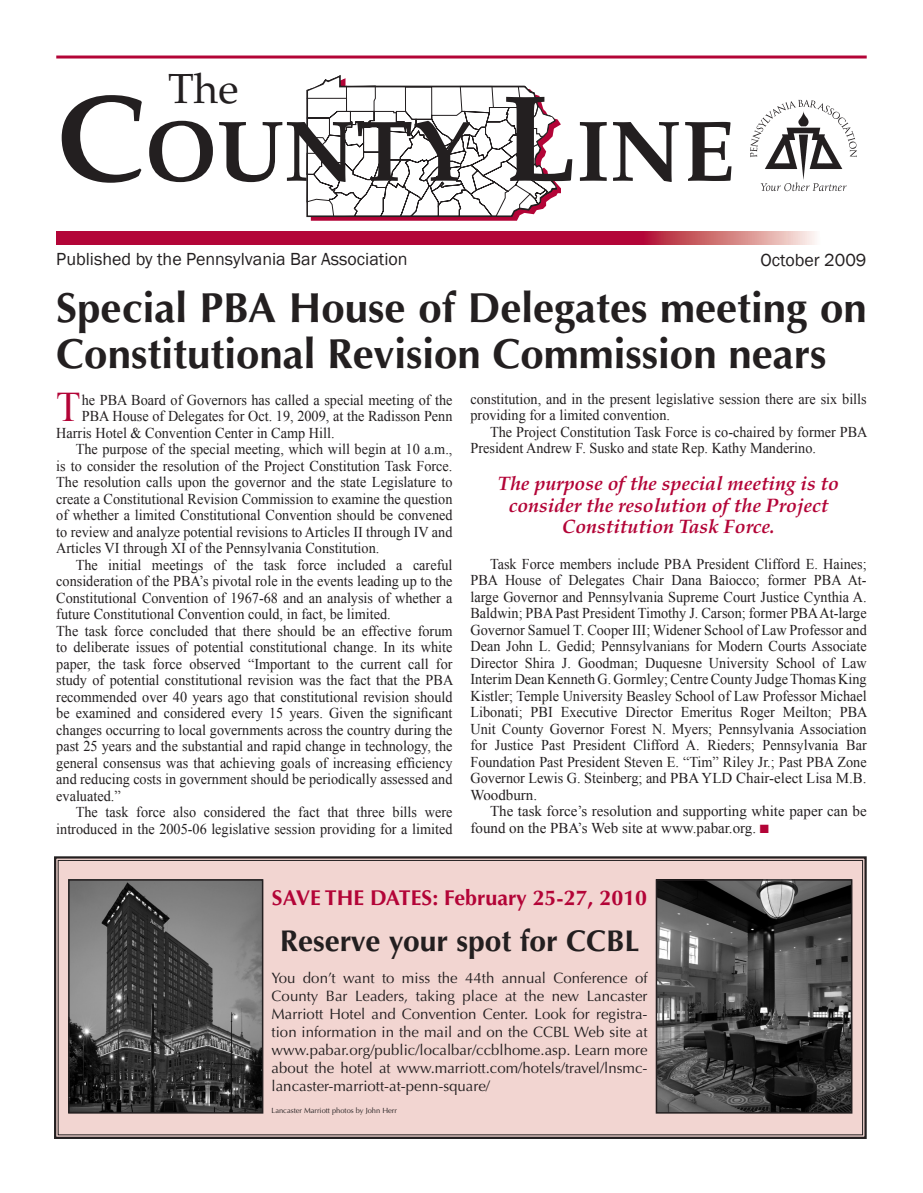
<style>
.page{position:relative;width:923px;height:1193px;background:#fff}
.page>*{position:absolute;margin:0;border:0;box-sizing:border-box;transform-origin:0 0}
.t1{font:700 86.1px "Palatino";color:#231f20}
.t2{font:42.15px "Times New Roman";color:#b30437;scale:.95 1}
.t3{font:700 42px/46.2px "Optima";color:#231f20}
.t4{font:42px "Palatino";color:#231f20}
.t5{font:700 30px "Optima";color:#231f20}
.t6{font:700 21.45px "Optima";color:#b30437}
.t7{font:italic 700 19.5px/21.5px "Book Antiqua";color:#b30437;text-align:center}
.t8{font:18px "Franklin Gothic";color:#231f20}
.t9{font:15px/16.5px "Times New Roman";color:#231f20;scale:.95 1}
.t10{font:15px/18px "Optima";color:#231f20;text-align:justify}
.t11{font:15px/16.5px "Times New Roman";color:#231f20}
.t12{font:7.5px "Optima";color:#231f20}
.s1{font-size:123px}
.s2{color:#b30437}
</style>
<div class="page">
<hr style="left:56px;top:55px;width:810px;height:3px;background:#b30437">
<svg style="left:306px;top:75px;width:255px;height:146px"></svg>
<svg style="left:56px;top:231px;width:759px;height:13px;background:#ba2149"></svg>
<img style="left:750px;top:99px;width:107px;height:93px">
<svg style="left:54px;top:856px;width:813px;height:283px;background:#e6cbc7"></svg>
<img style="left:71px;top:882px;width:189px;height:228px">
<div style="left:68px;top:879px;width:195px;height:234px;border:2px solid #231f20"></div>
<img style="left:658px;top:882px;width:191px;height:228px">
<div style="left:655px;top:879px;width:197px;height:234px;border:2px solid #231f20"></div>
<h3 class="t4" style="left:168px;top:64px;width:72px">The</h3>
<h1 class="t1" style="left:56px;top:101px;width:679px"><span class="s1">C</span>OUNTY <span class="s1">L</span>INE</h1>
<p class="t8" style="left:56px;top:248px;width:353px">Published by the Pennsylvania Bar Association</p>
<p class="t8" style="left:760px;top:249px;width:108px">October 2009</p>
<h3 class="t3" style="left:56px;top:285px;width:812px">Special PBA House of Delegates meeting on<br>Constitutional Revision Commission nears</h3>
<h2 class="t2" style="left:56px;top:379px;width:27px">T</h2>
<p class="t9" style="left:82px;top:391px;width:392px">he PBA Board of Governors has called a special meeting of the</p>
<p class="t9" style="left:470px;top:390px;width:418px">constitution, and in the present legislative session there are six bills providing for a limited convention.</p>
<p class="t9" style="left:470px;top:423px;width:419px;text-indent:20px">The Project Constitution Task Force is co-chaired by former PBA<br>President Andrew F. Susko and state Rep. Kathy Manderino.</p>
<p class="t9" style="left:82px;top:408px;width:391px">PBA House of Delegates for Oct. 19, 2009, at the Radisson Penn</p>
<p class="t9" style="left:56px;top:424px;width:294px">Harris Hotel &amp; Convention Center in Camp Hill.</p>
<p class="t9" style="left:76px;top:441px;width:398px">The purpose of the special meeting, which will begin at 10 a.m.,</p>
<p class="t9" style="left:56px;top:457px;width:418px">is to consider the resolution of the Project Constitution Task Force.</p>
<p class="t9" style="left:56px;top:474px;width:418px">The resolution calls upon the governor and the state Legislature to</p>
<p class="t9" style="left:56px;top:490px;width:418px">create a Constitutional Revision Commission to examine the question</p>
<p class="t9" style="left:56px;top:507px;width:418px">of whether a limited Constitutional Convention should be convened</p>
<p class="t9" style="left:56px;top:523px;width:418px">to review and analyze potential revisions to Articles II through IV and</p>
<p class="t9" style="left:56px;top:540px;width:341px">Articles VI through XI of the Pennsylvania Constitution.</p>
<p class="t9" style="left:76px;top:556px;width:398px">The initial meetings of the task force included a careful</p>
<p class="t9" style="left:56px;top:573px;width:418px">consideration of the PBA’s pivotal role in the events leading up to the</p>
<p class="t9" style="left:56px;top:589px;width:418px">Constitutional Convention of 1967-68 and an analysis of whether a</p>
<p class="t9" style="left:56px;top:606px;width:353px">future Constitutional Convention could, in fact, be limited.</p>
<p class="t9" style="left:56px;top:622px;width:418px">The task force concluded that there should be an effective forum</p>
<p class="t9" style="left:56px;top:639px;width:418px">to deliberate issues of potential constitutional change. In its white</p>
<p class="t9" style="left:56px;top:655px;width:418px">paper, the task force observed “Important to the current call for</p>
<p class="t9" style="left:56px;top:672px;width:419px">study of potential constitutional revision was the fact that the PBA</p>
<p class="t9" style="left:56px;top:688px;width:418px">recommended over 40 years ago that constitutional revision should</p>
<p class="t9" style="left:56px;top:705px;width:418px">be examined and considered every 15 years. Given the significant</p>
<p class="t9" style="left:56px;top:721px;width:418px">changes occurring to local governments across the country during the</p>
<p class="t9" style="left:56px;top:738px;width:418px">past 25 years and the substantial and rapid change in technology, the</p>
<p class="t9" style="left:56px;top:754px;width:418px">general consensus was that achieving goals of increasing efficiency</p>
<p class="t9" style="left:56px;top:771px;width:418px">and reducing costs in government should be periodically assessed and</p>
<p class="t9" style="left:56px;top:787px;width:69px">evaluated.”</p>
<p class="t9" style="left:76px;top:804px;width:398px">The task force also considered the fact that three bills were</p>
<p class="t9" style="left:56px;top:820px;width:418px">introduced in the 2005-06 legislative session providing for a limited</p>
<h3 class="t7" style="left:498px;top:473px;width:342px">The purpose of the special meeting is to consider the resolution of the Project<br>Constitution Task Force.</h3>
<p class="t9" style="left:470px;top:555px;width:419px;text-align:justify;text-indent:20px">Task Force members include PBA President Clifford E. Haines; PBA House of Delegates Chair Dana Baiocco; former PBA At&shy;large Governor and Pennsylvania Supreme Court Justice Cynthia A.<br>Baldwin; PBA Past President Timothy J. Carson; former PBA At-large Governor Samuel T. Cooper III; Widener School of Law Professor and Dean John L. Gedid; Pennsylvanians for Modern Courts Associate Director Shira J. Goodman; Duquesne University School of Law Interim Dean Kenneth G. Gormley; Centre County Judge Thomas King Kistler; Temple University Beasley School of Law Professor Michael Libonati; PBI Executive Director Emeritus Roger Meilton; PBA Unit County Governor Forest N. Myers; Pennsylvania Association for Justice Past President Clifford A. Rieders; Pennsylvania Bar Foundation Past President Steven E. “Tim” Riley Jr.; Past PBA Zone Governor Lewis G. Steinberg; and PBA YLD Chair-elect Lisa M.B.<br>Woodburn.</p>
<p class="t11" style="left:470px;top:803px;width:398px;text-indent:20px">The task force’s resolution and supporting white paper can be found on the PBA’s Web site at www.pabar.org. <span class="s2">■</span></p>
<h3 class="t6" style="left:272px;top:884px;width:377px">SAVE THE DATES: February 25-27, 2010</h3>
<h3 class="t5" style="left:280px;top:923px;width:361px">Reserve your spot for CCBL</h3>
<p class="t10" style="left:272px;top:969px;width:377px">You don’t want to miss the 44th annual Conference of County Bar Leaders, taking place at the new Lancaster Marriott Hotel and Convention Center. Look for registra&shy;tion information in the mail and on the CCBL Web site at www.pabar.org/public/localbar/ccblhome.asp. Learn more about the hotel at www.marriott.com/hotels/travel/lnsmc&shy;lancaster-marriott-at-penn-square/</p>
<p class="t12" style="left:272px;top:1106px;width:127px">Lancaster Marriott photos by John Herr</p>
</div>
